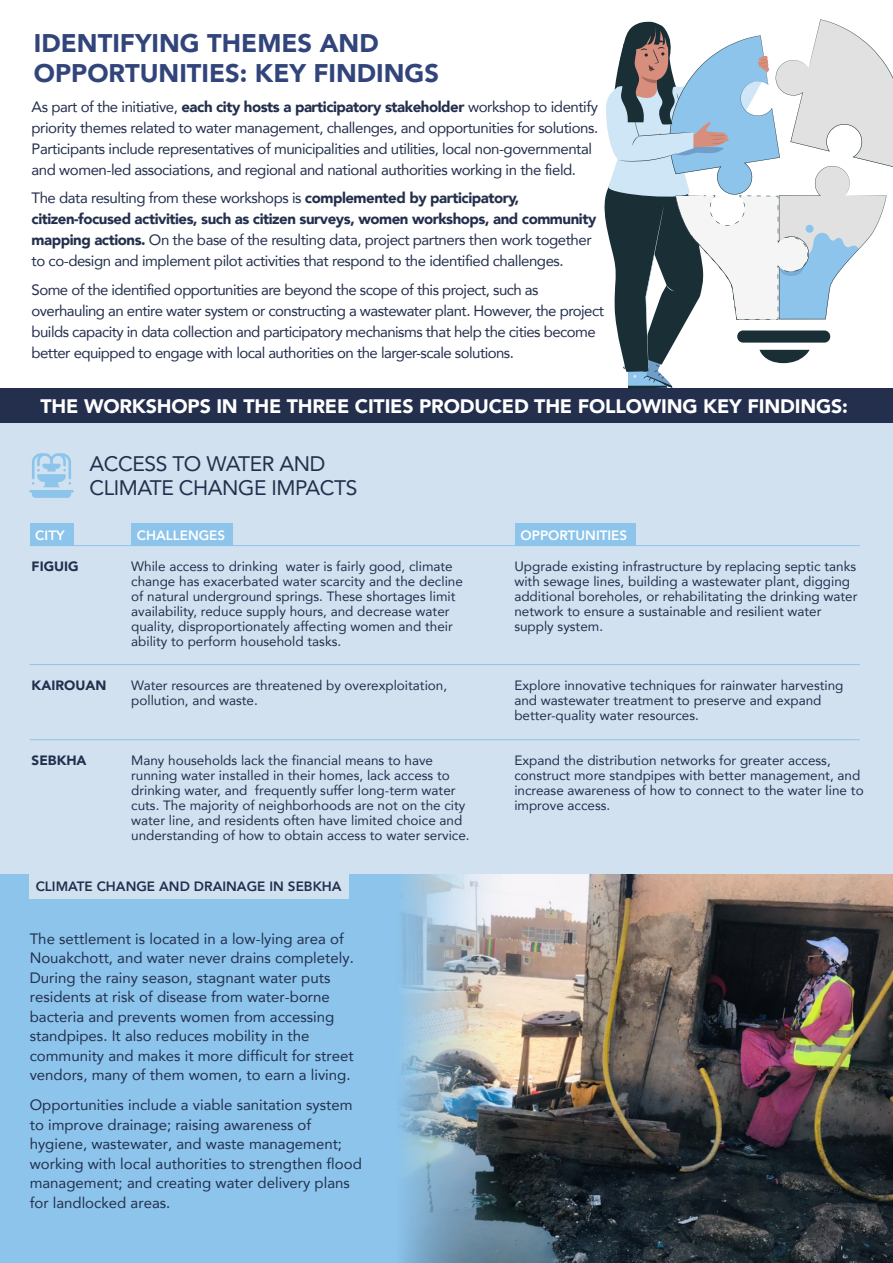
<style>
.page{position:relative;width:893px;height:1263px;background:#fff}
.page>*{position:absolute;margin:0;border:0;box-sizing:border-box;transform-origin:0 0}
.t1{font:900 25.5px/30.6px "Avenir";color:#32457b}
.t2{font:21px/24px "Avenir";letter-spacing:-.02em;color:#242f4d}
.t3{font:900 19.5px "Avenir";letter-spacing:-.01em;color:#fff}
.t4{font:15px/21px "Avenir";letter-spacing:-.03em;color:#242f4d}
.t5{font:15px/19.5px "Avenir";color:#242f4d}
.t6{font:13.5px/15px "Avenir";color:#242f4d}
.t7{font:800 13.5px "Avenir";color:#242f4d}
.t8{font:800 13.5px "Avenir";color:#fff}
.t9{font:900 13.5px "Avenir";color:#242f4d}
.s1{font-weight:900}
</style>
<div class="page">
<div style="left:0;top:391px;width:893px;height:484px;background:#d2e1f0"></div>
<hr style="left:30px;top:545px;width:830px;height:1px;background:#8cc4eb">
<div style="left:0;top:388px;width:893px;height:34px;background:#242f4d"></div>
<hr style="left:30px;top:664px;width:830px;height:1px;background:#8cc4eb">
<hr style="left:30px;top:739px;width:830px;height:1px;background:#8cc4eb">
<div style="left:30px;top:523px;width:43px;height:23px;background:#8cc4eb"></div>
<div style="left:131px;top:523px;width:102px;height:23px;background:#8cc4eb"></div>
<div style="left:515px;top:523px;width:120px;height:23px;background:#8cc4eb"></div>
<svg style="left:29px;top:453px;width:45px;height:45px"></svg>
<div style="left:0;top:875px;width:893px;height:388px;background:#8cc4eb"></div>
<img style="left:512px;top:875px;width:381px;height:388px">
<img style="left:400px;top:875px;width:112px;height:388px">
<div style="left:29px;top:868px;width:320px;height:31px;background:#d2e1f0"></div>
<svg style="left:604px;top:19px;width:289px;height:370px"></svg>
<h1 class="t1" style="left:34px;top:27px;width:407px">IDENTIFYING THEMES AND<br>OPPORTUNITIES: KEY FINDINGS</h1>
<p class="t4" style="left:32px;top:96px;width:568px">As part of the initiative, <span class="s1">each city hosts a participatory stakeholder</span> workshop to identify priority themes related to water management, challenges, and opportunities for solutions.<br>Participants include representatives of municipalities and utilities, local non-governmental and women-led associations, and regional and national authorities working in the field.</p>
<p class="t4" style="left:32px;top:187px;width:566px">The data resulting from these workshops is <span class="s1">complemented by participatory, citizen-focused activities, such as citizen surveys, women workshops, and community mapping actions.</span> On the base of the resulting data, project partners then work together to co-design and implement pilot activities that respond to the identified challenges.</p>
<p class="t4" style="left:32px;top:279px;width:574px">Some of the identified opportunities are beyond the scope of this project, such as overhauling an entire water system or constructing a wastewater plant. However, the project builds capacity in data collection and participatory mechanisms that help the cities become better equipped to engage with local authorities on the larger-scale solutions.</p>
<h3 class="t3" style="left:41px;top:389px;width:809px">THE WORKSHOPS IN THE THREE CITIES PRODUCED THE FOLLOWING KEY FINDINGS:</h3>
<h2 class="t2" style="left:89px;top:451px;width:270px">ACCESS TO WATER AND<br>CLIMATE CHANGE IMPACTS</h2>
<p class="t8" style="left:35px;top:524px;width:31px">CITY</p>
<p class="t8" style="left:137px;top:524px;width:90px">CHALLENGES</p>
<p class="t8" style="left:521px;top:524px;width:108px">OPPORTUNITIES</p>
<p class="t9" style="left:32px;top:555px;width:49px">FIGUIG</p>
<p class="t6" style="left:131px;top:558px;width:333px">While access to drinking water is fairly good, climate change has exacerbated water scarcity and the decline of natural underground springs. These shortages limit availability, reduce supply hours, and decrease water quality, disproportionately affecting women and their ability to perform household tasks.</p>
<p class="t6" style="left:514px;top:558px;width:345px">Upgrade existing infrastructure by replacing septic tanks with sewage lines, building a wastewater plant, digging additional boreholes, or rehabilitating the drinking water network to ensure a sustainable and resilient water supply system.</p>
<p class="t9" style="left:32px;top:674px;width:76px">KAIROUAN</p>
<p class="t6" style="left:131px;top:677px;width:318px">Water resources are threatened by overexploitation, pollution, and waste.</p>
<p class="t6" style="left:514px;top:677px;width:331px">Explore innovative techniques for rainwater harvesting and wastewater treatment to preserve and expand better-quality water resources.</p>
<p class="t9" style="left:32px;top:749px;width:56px">SEBKHA</p>
<p class="t6" style="left:131px;top:752px;width:340px">Many households lack the financial means to have running water installed in their homes, lack access to drinking water, and frequently suffer long-term water cuts. The majority of neighborhoods are not on the city water line, and residents often have limited choice and understanding of how to obtain access to water service.</p>
<p class="t6" style="left:514px;top:752px;width:351px">Expand the distribution networks for greater access, construct more standpipes with better management, and increase awareness of how to connect to the water line to improve access.</p>
<p class="t7" style="left:36px;top:876px;width:307px">CLIMATE CHANGE AND DRAINAGE IN SEBKHA</p>
<p class="t5" style="left:30px;top:928px;width:326px">The settlement is located in a low-lying area of Nouakchott, and water never drains completely.<br>During the rainy season, stagnant water puts residents at risk of disease from water-borne bacteria and prevents women from accessing standpipes. It also reduces mobility in the community and makes it more difficult for street vendors, many of them women, to earn a living.</p>
<p class="t5" style="left:30px;top:1095px;width:334px">Opportunities include a viable sanitation system to improve drainage; raising awareness of hygiene, wastewater, and waste management; working with local authorities to strengthen flood management; and creating water delivery plans for landlocked areas.</p>
</div>
